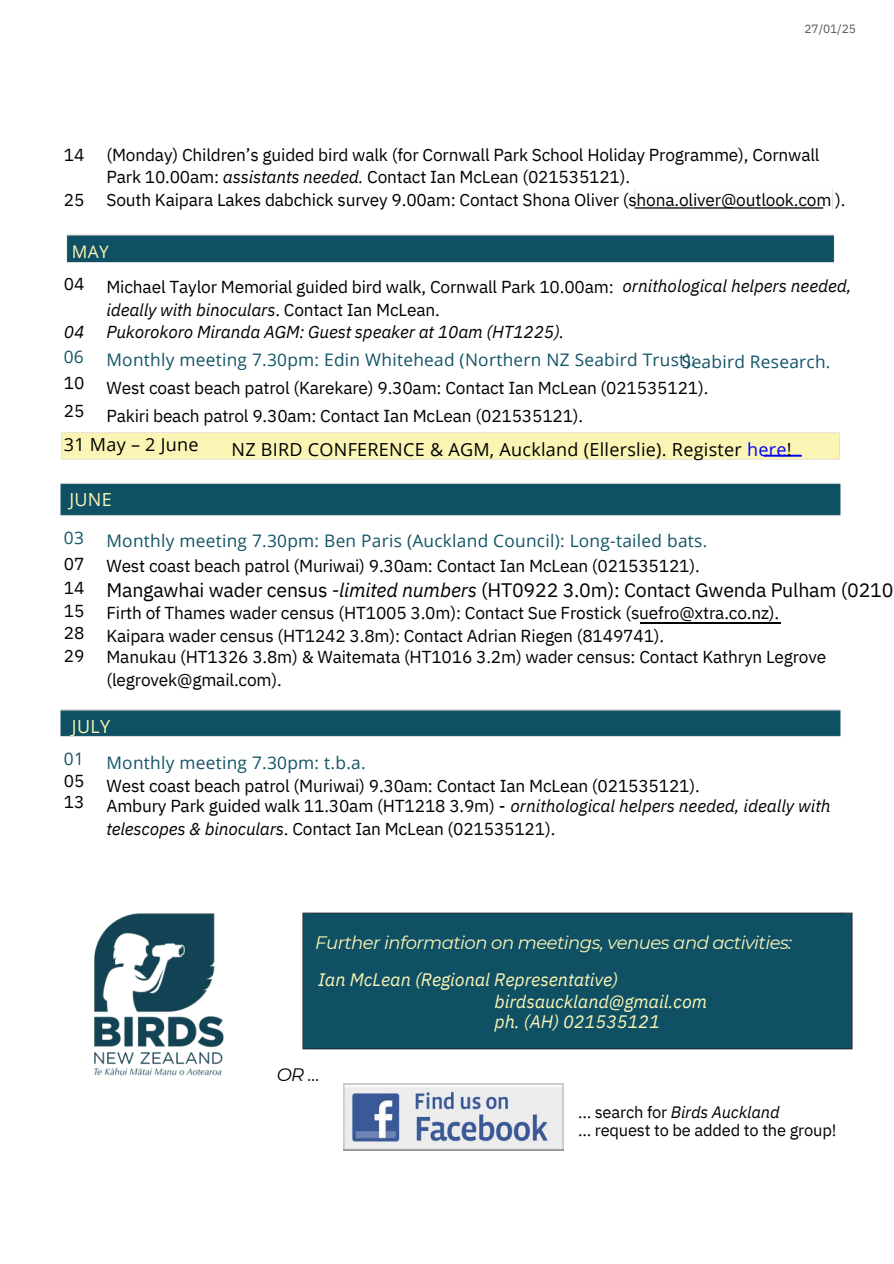
<style>
.page{position:relative;width:894px;height:1264px;background:#fff}
.page>*{position:absolute;margin:0;border:0;box-sizing:border-box;transform-origin:0 0}
.t1{font:19.5px "IBM Plex Sans";letter-spacing:-.01em;color:#000}
.t2{font:italic 18px/20.2px "IBM Plex Sans";letter-spacing:-.005em;color:#fcf6b6}
.t3{font:18px "Open Sans";letter-spacing:.015em;color:#000}
.t4{font:italic 18px "Montserrat";letter-spacing:-.03em;color:#fcf6b6}
.t5{font:18px "Open Sans";letter-spacing:.015em;color:#fcf6b6}
.t6{font:italic 18px "Montserrat";color:#000}
.t7{font:17.25px/22.5px "IBM Plex Sans";letter-spacing:-.01em;color:#000}
.t8{font:17.25px "Open Sans";letter-spacing:.015em;color:#125467}
.t9{font:italic 17.25px/24.8px "IBM Plex Sans";letter-spacing:-.005em;color:#000}
.t10{font:17.25px "Open Sans";color:#fcf6b6}
.t11{font:16.5px/18px "IBM Plex Sans";letter-spacing:-.01em;color:#000}
.t12{font:12px "IBM Plex Sans";color:#595959}
.s1{font-style:italic}
.s2{font-family:"Open Sans";font-style:normal;color:#125467}
.s3{color:#00f}
</style>
<div class="page">
<img style="left:634px;top:189px;width:199px;height:20px">
<hr style="left:639px;top:622px;width:141px;height:1px;background:#000">
<img style="left:66px;top:234px;width:769px;height:29px">
<div style="left:60px;top:483px;width:781px;height:33px;background:#0f5064"></div>
<img style="left:60px;top:709px;width:781px;height:28px">
<img style="left:61px;top:432px;width:779px;height:28px">
<div style="left:302px;top:912px;width:551px;height:138px;background:#0f5064"></div>
<img style="left:94px;top:913px;width:130px;height:163px">
<img style="left:343px;top:1083px;width:220px;height:67px">
<p class="t12" style="left:804px;top:21px;width:53px">27/01/25</p>
<p class="t7" style="left:64px;top:143px;width:22px">14</p>
<p class="t7" style="left:64px;top:189px;width:22px">25</p>
<h2 class="t7" style="left:106px;top:143px;width:740px">(Monday) Children’s guided bird walk (for Cornwall Park School Holiday Programme), Cornwall<br>Park 10.00am: <span class="s1">assistants needed.</span> Contact Ian McLean (021535121).<br>South Kaipara Lakes dabchick survey 9.00am: Contact Shona Oliver (shona.oliver@outlook.com ).</h2>
<p class="t10" style="left:72px;top:239px;width:38px">MAY</p>
<h2 class="t7" style="left:64px;top:273px;width:22px">04</h2>
<p class="t9" style="left:622px;top:273px;width:230px">ornithological helpers needed,</p>
<h2 class="t7" style="left:106px;top:275px;width:508px">Michael Taylor Memorial guided bird walk, Cornwall Park 10.00am: <span class="s1">ideally with binoculars</span>. Contact Ian McLean.<br><span class="s1">Pukorokoro Miranda AGM: Guest speaker at 10am (HT1225).</span></h2>
<h2 class="t8" style="left:106px;top:348px;width:590px">Monthly meeting 7.30pm: Edin Whitehead (Northern NZ Seabird Trust):</h2>
<h2 class="t7" style="left:106px;top:373px;width:603px;line-height:28.2px">West coast beach patrol (Karekare) 9.30am: Contact Ian McLean (021535121).<br>Pakiri beach patrol 9.30am: Contact Ian McLean (021535121).</h2>
<p class="t9" style="left:64px;top:319px;width:22px">04<br><span class="s2">06</span></p>
<p class="t8" style="left:681px;top:350px;width:150px">Seabird Research.</p>
<p class="t7" style="left:64px;top:368px;width:22px;line-height:28.2px">10<br>25</p>
<p class="t3" style="left:64px;top:432px;width:136px">31 May – 2 June</p>
<p class="t3" style="left:231px;top:437px;width:561px">NZ BIRD CONFERENCE &amp; AGM, Auckland (Ellerslie). Register <span class="s3">here</span>!</p>
<p class="t5" style="left:69px;top:486px;width:44px">JUNE</p>
<h1 class="t8" style="left:64px;top:526px;width:22px">03</h1>
<p class="t7" style="left:64px;top:551px;width:22px;line-height:24.8px">07<br>14</p>
<p class="t7" style="left:64px;top:599px;width:22px;text-align:justify">15<br>28<br>29</p>
<p class="t8" style="left:106px;top:529px;width:602px">Monthly meeting 7.30pm: Ben Paris (Auckland Council): Long-tailed bats.</p>
<p class="t7" style="left:106px;top:554px;width:594px">West coast beach patrol (Muriwai) 9.30am: Contact Ian McLean (021535121).</p>
<p class="t1" style="left:106px;top:577px;width:788px">Mangawhai wader census <span class="s1">-limited numbers</span> (HT0922 3.0m): Contact Gwenda Pulham (0210</p>
<p class="t7" style="left:106px;top:601px;width:721px">Firth of Thames wader census (HT1005 3.0m): Contact Sue Frostick (suefro@xtra.co.nz).<br>Kaipara wader census (HT1242 3.8m): Contact Adrian Riegen (8149741).<br>Manukau (HT1326 3.8m) &amp; Waitemata (HT1016 3.2m) wader census: Contact Kathryn Legrove (legrovek@gmail.com).</p>
<h1 class="t5" style="left:72px;top:713px;width:40px">JULY</h1>
<p class="t8" style="left:64px;top:747px;width:22px">01</p>
<h2 class="t8" style="left:106px;top:750px;width:261px">Monthly meeting 7.30pm: t.b.a.</h2>
<h1 class="t7" style="left:64px;top:770px;width:22px;line-height:20.2px">05<br>13</h1>
<h2 class="t7" style="left:106px;top:774px;width:594px">West coast beach patrol (Muriwai) 9.30am: Contact Ian McLean (021535121).</h2>
<h2 class="t7" style="left:106px;top:794px;width:725px">Ambury Park guided walk 11.30am (HT1218 3.9m) - <span class="s1">ornithological helpers needed, ideally with</span></h2>
<h2 class="t7" style="left:106px;top:817px;width:450px"><span class="s1">telescopes &amp; binoculars</span>. Contact Ian McLean (021535121).</h2>
<h2 class="t4" style="left:315px;top:931px;width:478px">Further information on meetings, venues and activities:</h2>
<p class="t2" style="left:318px;top:969px;width:301px">Ian McLean (Regional Representative)</p>
<h2 class="t2" style="left:494px;top:991px;width:214px">birdsauckland@gmail.com ph. (AH) 021535121</h2>
<h2 class="t6" style="left:276px;top:1064px;width:44px">OR …</h2>
<h2 class="t11" style="left:578px;top:1102px;width:260px">… search for <span class="s1">Birds Auckland<br></span>… request to be added to the group!</h2>
</div>
